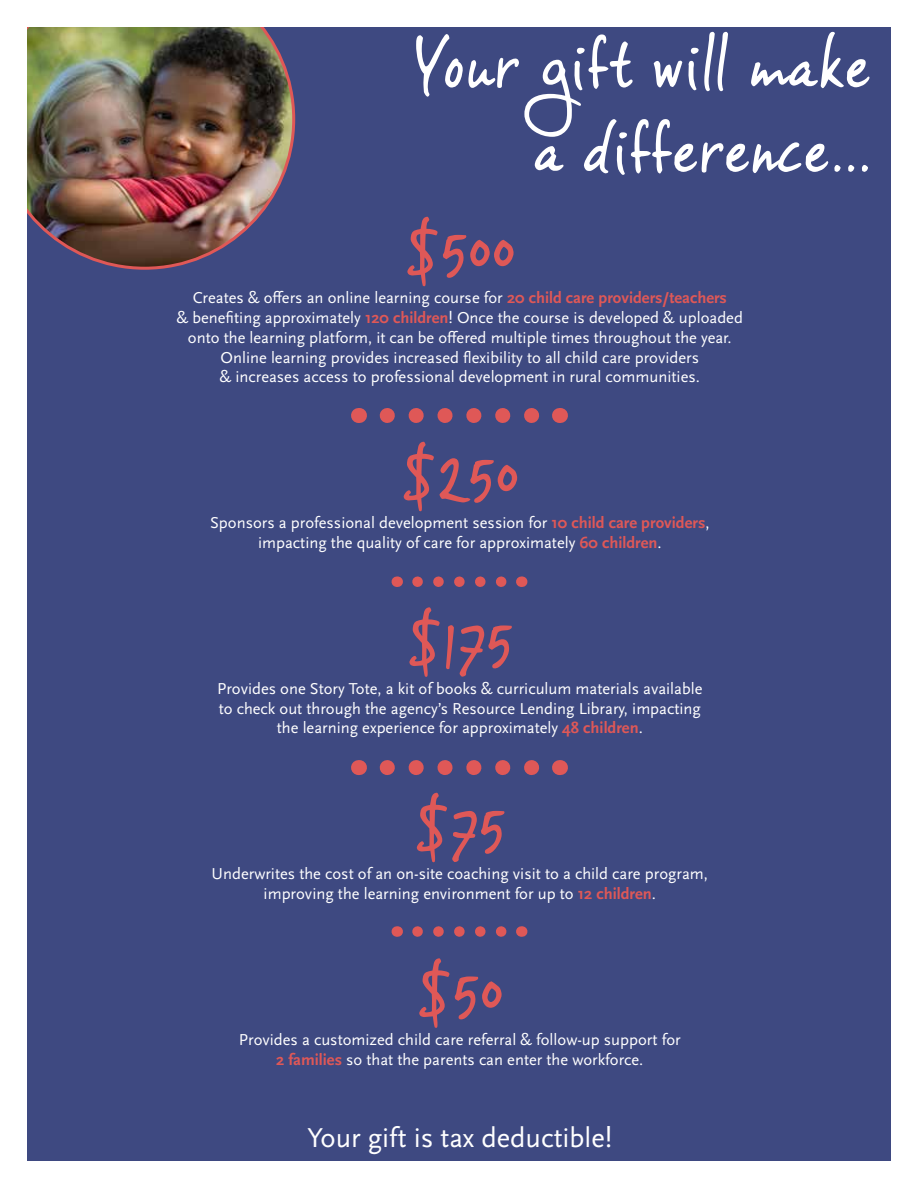
<style>
.page{position:relative;width:918px;height:1188px;background:#fff}
.page>*{position:absolute;margin:0;border:0;box-sizing:border-box;transform-origin:0 0}
.t1{font:70.5px/84.6px "Vince Hand II";color:#fff;text-align:right}
.t2{font:70.5px "Vince Hand II";color:#df5857}
.t3{font:28.5px "Scala Sans OT";color:#fff}
.t4{font:16.5px/19.8px "Scala Sans OT";color:#fff;text-align:center}
.s1{font-weight:700;color:#df5857}
</style>
<div class="page">
<div style="left:0;top:0;width:891px;height:1161px;background:#3e4981"></div>
<img style="left:27px;top:27px;width:268px;height:243px">
<div style="left:0;top:0;width:918px;height:27px;background:#fff"></div>
<div style="left:0;top:0;width:27px;height:1188px;background:#fff"></div>
<svg style="left:387px;top:408px;width:153px;height:15px"></svg>
<svg style="left:358px;top:408px;width:1px;height:15px"></svg>
<svg style="left:560px;top:408px;width:1px;height:15px"></svg>
<svg style="left:387px;top:760px;width:153px;height:15px"></svg>
<svg style="left:358px;top:760px;width:1px;height:15px"></svg>
<svg style="left:560px;top:760px;width:1px;height:15px"></svg>
<svg style="left:417px;top:576px;width:90px;height:11px"></svg>
<svg style="left:417px;top:926px;width:90px;height:11px"></svg>
<h1 class="t1" style="left:414px;top:19px;width:457px">Your gift will make a difference...</h1>
<h1 class="t2" style="left:404px;top:209px;width:113px">$500</h1>
<p class="t4" style="left:177px;top:288px;width:568px">Creates &amp; offers an online learning course for <span class="s1">20 child care providers/teachers<br></span>&amp; benefiting approximately <span class="s1">120 children</span>! Once the course is developed &amp; uploaded onto the learning platform, it can be offered multiple times throughout the year.<br>Online learning provides increased flexibility to all child care providers<br>&amp; increases access to professional development in rural communities.</p>
<h1 class="t2" style="left:400px;top:434px;width:121px">$250</h1>
<p class="t4" style="left:210px;top:513px;width:501px">Sponsors a professional development session for <span class="s1">10 child care providers</span>, impacting the quality of care for approximately <span class="s1">60 children</span>.</p>
<h1 class="t2" style="left:406px;top:600px;width:109px">$175</h1>
<p class="t4" style="left:217px;top:679px;width:487px">Provides one Story Tote, a kit of books &amp; curriculum materials available to check out through the agency’s Resource Lending Library, impacting the learning experience for approximately <span class="s1">48 children</span>.</p>
<h1 class="t2" style="left:413px;top:785px;width:94px">$75</h1>
<p class="t4" style="left:212px;top:864px;width:498px">Underwrites the cost of an on-site coaching visit to a child care program, improving the learning environment for up to <span class="s1">12 children</span>.</p>
<h1 class="t2" style="left:416px;top:951px;width:89px">$50</h1>
<p class="t4" style="left:239px;top:1030px;width:443px">Provides a customized child care referral &amp; follow-up support for<br><span class="s1">2 families</span> so that the parents can enter the workforce.</p>
<h2 class="t3" style="left:307px;top:1122px;width:306px">Your gift is tax deductible!</h2>
</div>
